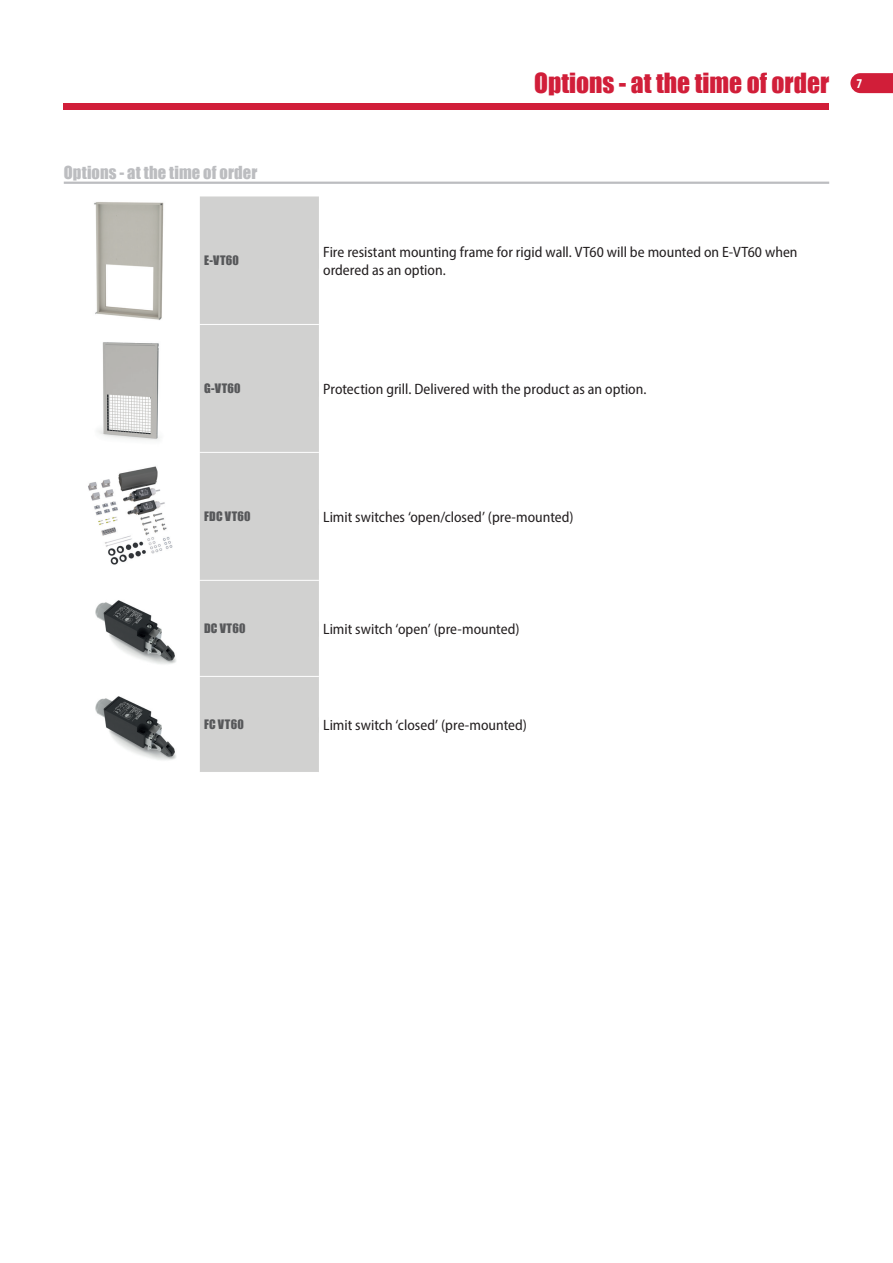
<style>
.page{position:relative;width:893px;height:1263px;background:#fff}
.page>*{position:absolute;margin:0;border:0;box-sizing:border-box;transform-origin:0 0}
.t1{font:25.5px "Impact";color:#d11e39}
.t2{font:16.5px "Impact";letter-spacing:.005em;color:#bcbdc0}
.t3{font:semi-condensed 15px/18px "Myriad Pro";color:#231f20}
.t4{font:12px "Impact";letter-spacing:.03em;color:#57585a}
</style>
<div class="page">
<div style="left:64px;top:103px;width:765px;height:6px;background:#d11e39"></div>
<svg style="left:850px;top:73px;width:43px;height:20px"></svg>
<hr style="left:64px;top:182px;width:765px;height:2px;background:#bcbdc0">
<div style="left:200px;top:196px;width:119px;height:576px;background:#d1d1d0"></div>
<hr style="left:200px;top:324px;width:119px;height:1px;background:#fff">
<hr style="left:200px;top:452px;width:119px;height:1px;background:#fff">
<hr style="left:200px;top:580px;width:119px;height:1px;background:#fff">
<hr style="left:200px;top:676px;width:119px;height:1px;background:#fff">
<img style="left:88px;top:202px;width:85px;height:363px">
<div style="left:204px;top:254px;width:115px;height:15px;background:#d1d1d0"></div>
<div style="left:204px;top:381px;width:115px;height:15px;background:#d1d1d0"></div>
<div style="left:204px;top:509px;width:115px;height:15px;background:#d1d1d0"></div>
<img style="left:95px;top:600px;width:81px;height:160px">
<div style="left:204px;top:621px;width:115px;height:15px;background:#d1d1d0"></div>
<div style="left:204px;top:717px;width:115px;height:15px;background:#d1d1d0"></div>
<p class="t2" style="left:64px;top:160px;width:195px">Options - at the time of order</p>
<h1 class="t1" style="left:534px;top:63px;width:329px">Options - at the time of order <sup>7</sup></h1>
<p class="t4" style="left:204px;top:251px;width:36px">E-VT60</p>
<p class="t3" style="left:323px;top:243px;width:476px">Fire resistant mounting frame for rigid wall. VT60 will be mounted on E-VT60 when ordered as an option.</p>
<p class="t4" style="left:204px;top:379px;width:38px">G-VT60</p>
<p class="t3" style="left:323px;top:380px;width:325px">Protection grill. Delivered with the product as an option.</p>
<p class="t4" style="left:204px;top:507px;width:48px">FDC VT60</p>
<p class="t3" style="left:323px;top:508px;width:252px">Limit switches ‘open/closed’ (pre-mounted)</p>
<p class="t4" style="left:204px;top:619px;width:43px">DC VT60</p>
<p class="t3" style="left:323px;top:620px;width:198px">Limit switch ‘open’ (pre-mounted)</p>
<p class="t4" style="left:204px;top:715px;width:41px">FC VT60</p>
<p class="t3" style="left:323px;top:716px;width:205px">Limit switch ‘closed’ (pre-mounted)</p>
</div>
